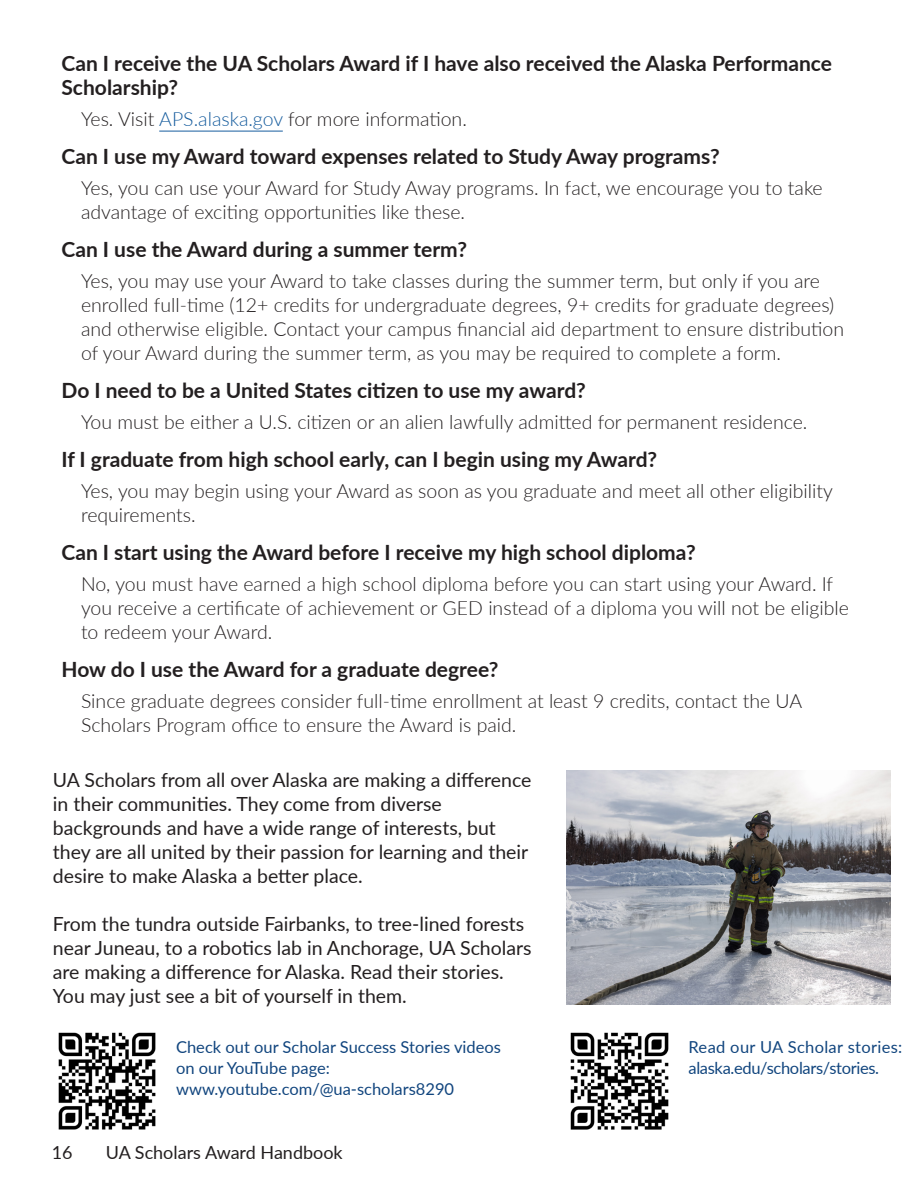
<style>
.page{position:relative;width:918px;height:1188px;background:#fff}
.page>*{position:absolute;margin:0;border:0;box-sizing:border-box;transform-origin:0 0}
.Indented_subhead{font:700 21px/24px "Lato";color:#231f20}
.Body_Text_Indent_1{font:300 19.5px/24px "Lato";color:#231f20}
.Letter{font:19.5px/24px "Lato";color:#231f20}
.t1{font:18px "Lato";color:#231f20}
.Letter-2{font:16.5px/21px "Lato";color:#11457e}
.Letter-3{font:16.5px/21px "Lato";letter-spacing:-.02em;color:#11457e}
.s1{color:#175d9e}
</style>
<div class="page">
<hr style="left:159px;top:131px;width:124px;height:1px;background:#175d9e">
<img style="left:566px;top:771px;width:325px;height:233px">
<img style="left:58px;top:1032px;width:98px;height:98px">
<img style="left:570px;top:1032px;width:99px;height:98px">
<p class="Indented_subhead" style="left:62px;top:50px;width:772px">Can I receive the UA Scholars Award if I have also received the Alaska Performance<br>Scholarship?</p>
<p class="Body_Text_Indent_1" style="left:81px;top:107px;width:387px">Yes. Visit <span class="s1">APS.alaska.gov</span> for more information.</p>
<p class="Indented_subhead" style="left:62px;top:143px;width:660px">Can I use my Award toward expenses related to Study Away programs?</p>
<p class="Body_Text_Indent_1" style="left:81px;top:176px;width:743px">Yes, you can use your Award for Study Away programs. In fact, we encourage you to take advantage of exciting opportunities like these.</p>
<p class="Indented_subhead" style="left:62px;top:236px;width:407px">Can I use the Award during a summer term?</p>
<p class="Body_Text_Indent_1" style="left:81px;top:269px;width:765px">Yes, you may use your Award to take classes during the summer term, but only if you are enrolled full-time (12+ credits for undergraduate degrees, 9+ credits for graduate degrees) and otherwise eligible. Contact your campus financial aid department to ensure distribution of your Award during the summer term, as you may be required to complete a form.</p>
<p class="Indented_subhead" style="left:62px;top:377px;width:526px">Do I need to be a United States citizen to use my award?</p>
<p class="Body_Text_Indent_1" style="left:81px;top:410px;width:728px">You must be either a U.S. citizen or an alien lawfully admitted for permanent residence.</p>
<p class="Indented_subhead" style="left:62px;top:446px;width:597px">If I graduate from high school early, can I begin using my Award?</p>
<p class="Body_Text_Indent_1" style="left:81px;top:479px;width:754px">Yes, you may begin using your Award as soon as you graduate and meet all other eligibility requirements.</p>
<p class="Indented_subhead" style="left:62px;top:539px;width:636px">Can I start using the Award before I receive my high school diploma?</p>
<p class="Body_Text_Indent_1" style="left:81px;top:572px;width:770px">No, you must have earned a high school diploma before you can start using your Award. If you receive a certificate of achievement or GED instead of a diploma you will not be eligible to redeem your Award.</p>
<p class="Indented_subhead" style="left:62px;top:656px;width:438px">How do I use the Award for a graduate degree?</p>
<p class="Body_Text_Indent_1" style="left:81px;top:689px;width:723px">Since graduate degrees consider full-time enrollment at least 9 credits, contact the UA<br>Scholars Program office to ensure the Award is paid.</p>
<p class="Letter" style="left:53px;top:767px;width:480px">UA Scholars from all over Alaska are making a difference in their communities. They come from diverse backgrounds and have a wide range of interests, but they are all united by their passion for learning and their desire to make Alaska a better place.</p>
<p class="Letter" style="left:53px;top:911px;width:480px">From the tundra outside Fairbanks, to tree-lined forests near Juneau, to a robotics lab in Anchorage, UA Scholars are making a difference for Alaska. Read their stories.<br>You may just see a bit of yourself in them.</p>
<p class="Letter-2" style="left:176px;top:1036px;width:326px">Check out our Scholar Success Stories videos on our YouTube page: www.youtube.com/@ua-scholars8290</p>
<p class="t1" style="left:52px;top:1140px;width:22px">16</p>
<p class="t1" style="left:106px;top:1140px;width:238px">UA Scholars Award Handbook</p>
<p class="Letter-3" style="left:688px;top:1036px;width:215px">Read our UA Scholar stories: alaska.edu/scholars/stories.</p>
</div>
